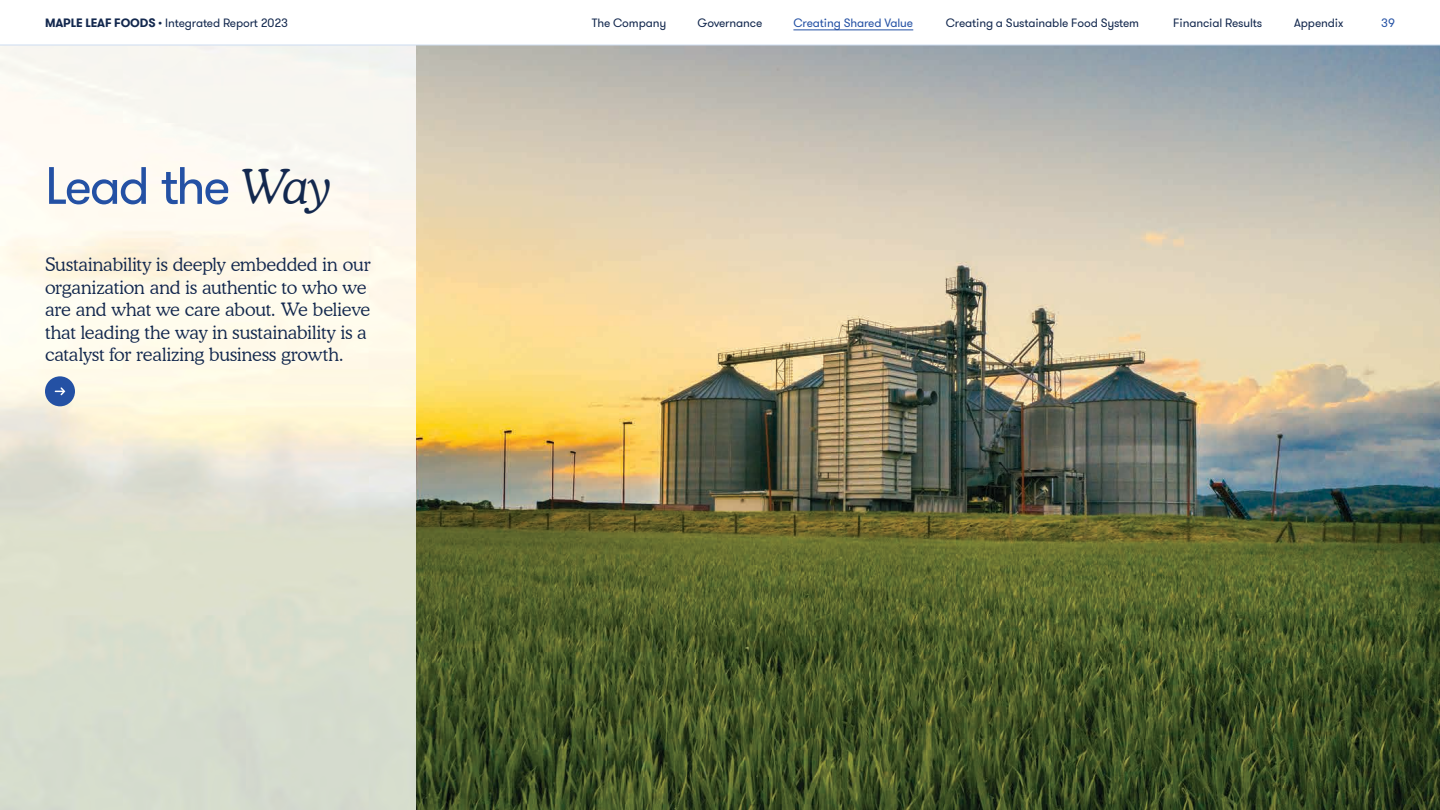
<style>
.page{position:relative;width:1440px;height:810px;background:#fff}
.page>*{position:absolute;margin:0;border:0;box-sizing:border-box;transform-origin:0 0}
._70_60_-_H3{font:52.5px "GT Walsheim";letter-spacing:-.05em;color:#2451a4}
._24_5_30___H7_Cooper{font:300 18.38px/22.5px "Cooper BT";letter-spacing:-.005em;color:#13284e}
.t1{font:12px "GT Walsheim";letter-spacing:-.01em;color:#13284e}
.t2{font:12px "GT Walsheim";letter-spacing:-.01em;color:#2451a4}
.s1{font-weight:700}
.s2{font-family:"Cooper BT";font-weight:300;font-style:italic;font-size:48px;color:#13284e}
</style>
<div class="page">
<img style="left:416px;top:46px;width:1024px;height:764px">
<div style="left:45px;top:376px;width:30px;height:30px;background:#2451a4;border-radius:50%"></div>
<svg style="left:55px;top:387px;width:11px;height:9px"></svg>
<hr style="left:0;top:45px;width:1440px;height:1px;background:#cddcf1">
<hr style="left:793px;top:30px;width:120px;height:1px;background:#2451a4">
<p class="t1" style="left:45px;top:15px;width:245px"><span class="s1">MAPLE LEAF FOODS</span> • Integrated Report 2023</p>
<p class="t1" style="left:592px;top:15px;width:76px">The Company</p>
<p class="t1" style="left:698px;top:15px;width:66px">Governance</p>
<p class="t2" style="left:793px;top:15px;width:121px">Creating Shared Value</p>
<p class="t1" style="left:946px;top:15px;width:195px">Creating a Sustainable Food System</p>
<p class="t1" style="left:1173px;top:15px;width:91px">Financial Results</p>
<p class="t1" style="left:1294px;top:15px;width:51px">Appendix</p>
<p class="t2" style="left:1381px;top:15px;width:15px">39</p>
<p class="_70_60_-_H3" style="left:45px;top:152px;width:288px">Lead the <span class="s2">Way</span></p>
<p class="_24_5_30___H7_Cooper" style="left:45px;top:253px;width:327px">Sustainability is deeply embedded in our organization and is authentic to who we are and what we care about. We believe that leading the way in sustainability is a catalyst for realizing business growth.</p>
</div>
